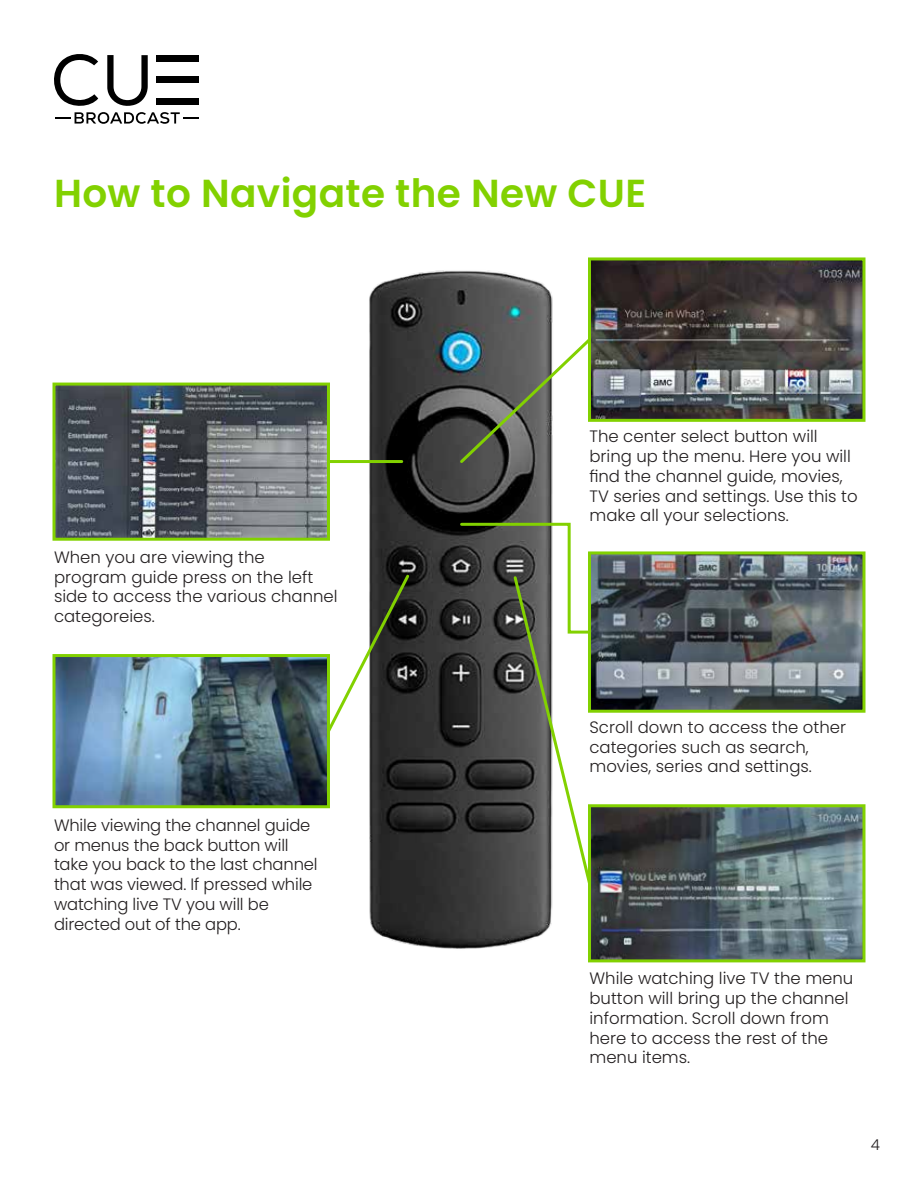
<style>
.page{position:relative;width:918px;height:1188px;background:#fff}
.page>*{position:absolute;margin:0;border:0;box-sizing:border-box;transform-origin:0 0}
.t1{font:600 39px "Poppins";letter-spacing:.01em;color:#82d100}
.t2{font:300 16.5px/19.8px "Poppins";color:#231f20}
.t3{font:300 15px "Poppins";color:#231f20}
</style>
<div class="page">
<img style="left:56px;top:658px;width:270px;height:146px">
<div style="left:52px;top:654px;width:278px;height:154px;border:3px solid #82d100"></div>
<img style="left:56px;top:387px;width:270px;height:150px">
<div style="left:52px;top:383px;width:278px;height:158px;border:3px solid #82d100"></div>
<img style="left:368px;top:270px;width:185px;height:679px">
<hr style="left:328px;top:460px;width:74px;height:3px;background:#82d100">
<svg style="left:324px;top:572px;width:88px;height:163px"></svg>
<img style="left:592px;top:261px;width:270px;height:157px">
<div style="left:588px;top:257px;width:278px;height:165px;border:3px solid #82d100"></div>
<img style="left:593px;top:555px;width:269px;height:154px">
<div style="left:588px;top:551px;width:278px;height:162px;border:3px solid #82d100"></div>
<img style="left:592px;top:808px;width:270px;height:150px">
<div style="left:588px;top:804px;width:278px;height:158px;border:3px solid #82d100"></div>
<svg style="left:459px;top:521px;width:134px;height:366px"></svg>
<svg style="left:457px;top:335px;width:137px;height:131px"></svg>
<div style="left:156px;top:98px;width:43px;height:7px;background:#000"></div>
<div style="left:156px;top:55px;width:43px;height:6px;background:#000"></div>
<div style="left:156px;top:76px;width:43px;height:7px;background:#000"></div>
<svg style="left:54px;top:54px;width:144px;height:70px"></svg>
<h1 class="t1" style="left:54px;top:171px;width:594px">How to Navigate the New CUE</h1>
<p class="t2" style="left:54px;top:547px;width:285px">When you are viewing the program guide press on the left side to access the various channel categoreies.</p>
<p class="t2" style="left:54px;top:815px;width:265px">While viewing the channel guide or menus the back button will take you back to the last channel that was viewed. If pressed while watching live TV you will be directed out of the app.</p>
<p class="t2" style="left:590px;top:427px;width:270px">The center select button will bring up the menu. Here you will find the channel guide, movies,<br>TV series and settings. Use this to make all your selections.</p>
<p class="t2" style="left:590px;top:717px;width:258px">Scroll down to access the other categories such as search, movies, series and settings.</p>
<p class="t2" style="left:590px;top:969px;width:265px">While watching live TV the menu button will bring up the channel information. Scroll down from here to access the rest of the menu items.</p>
<p class="t3" style="left:871px;top:1136px;width:11px">4</p>
</div>
